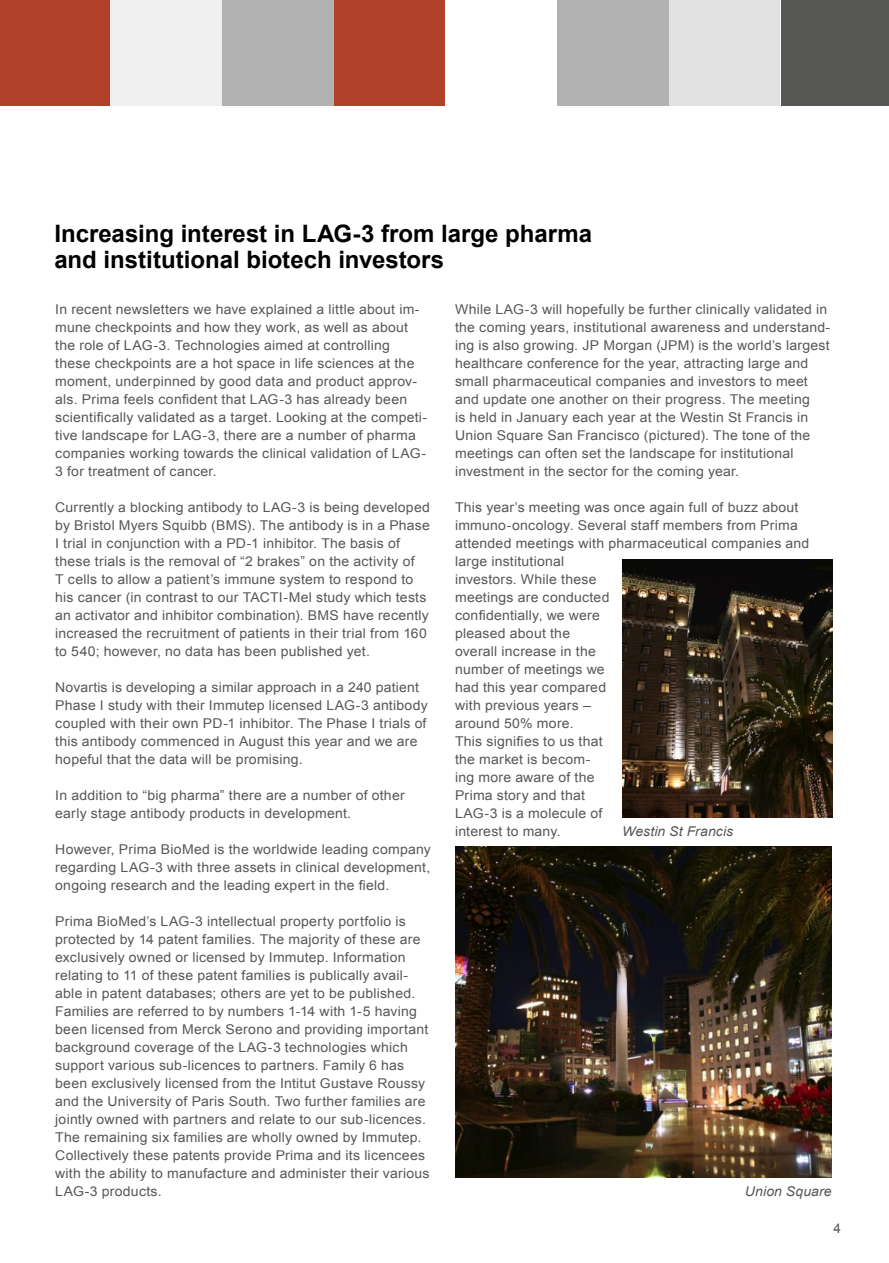
<style>
.page{position:relative;width:889px;height:1263px;background:#fff}
.page>*{position:absolute;margin:0;border:0;box-sizing:border-box;transform-origin:0 0}
.t1{font:700 24px/25.5px "Arial";color:#000}
.t2{font:13.5px/18px "Arial";letter-spacing:.015em;color:#575756;scale:1.04 1}
.t3{font:italic 13.5px "Arial";letter-spacing:.005em;color:#575756;scale:1.04 1}
.t4{font:13.5px "Arial";letter-spacing:.015em;color:#575756}
</style>
<div class="page">
<hr style="left:888px;top:930px;width:1px;height:333px;background:#9e1510">
<img style="left:455px;top:846px;width:376px;height:332px">
<img style="left:622px;top:560px;width:210px;height:257px">
<div style="left:668px;top:0;width:112px;height:105px;background:#e1e1e1"></div>
<div style="left:557px;top:0;width:111px;height:105px;background:#b3b2b2"></div>
<div style="left:333px;top:0;width:112px;height:105px;background:#b0422c"></div>
<div style="left:0;top:0;width:110px;height:105px;background:#b0422c"></div>
<div style="left:781px;top:0;width:108px;height:105px;background:#575756"></div>
<div style="left:110px;top:0;width:112px;height:105px;background:#f0f0f0"></div>
<div style="left:222px;top:0;width:111px;height:105px;background:#b3b2b2"></div>
<h1 class="t1" style="left:54px;top:222px;width:539px">Increasing interest in LAG-3 from large pharma and institutional biotech investors</h1>
<p class="t2" style="left:55px;top:300px;width:359px">In recent newsletters we have explained a little about im&shy;mune checkpoints and how they work, as well as about the role of LAG-3. Technologies aimed at controlling these checkpoints are a hot space in life sciences at the moment, underpinned by good data and product approv&shy;als. Prima feels confident that LAG-3 has already been scientifically validated as a target. Looking at the competi&shy;tive landscape for LAG-3, there are a number of pharma companies working towards the clinical validation of LAG-3 for treatment of cancer.</p>
<p class="t2" style="left:55px;top:498px;width:362px">Currently a blocking antibody to LAG-3 is being developed by Bristol Myers Squibb (BMS). The antibody is in a Phase I trial in conjunction with a PD-1 inhibitor. The basis of these trials is the removal of “2 brakes” on the activity of<br>T cells to allow a patient’s immune system to respond to his cancer (in contrast to our TACTI-Mel study which tests an activator and inhibitor combination). BMS have recently increased the recruitment of patients in their trial from 160 to 540; however, no data has been published yet.</p>
<p class="t2" style="left:55px;top:678px;width:360px">Novartis is developing a similar approach in a 240 patient Phase I study with their Immutep licensed LAG-3 antibody coupled with their own PD-1 inhibitor. The Phase I trials of this antibody commenced in August this year and we are hopeful that the data will be promising.</p>
<p class="t2" style="left:55px;top:786px;width:337px">In addition to “big pharma” there are a number of other early stage antibody products in development.</p>
<p class="t2" style="left:55px;top:840px;width:363px;text-align:justify">However, Prima BioMed is the worldwide leading company regarding LAG-3 with three assets in clinical development, ongoing research and the leading expert in the field.</p>
<p class="t2" style="left:55px;top:912px;width:361px">Prima BioMed’s LAG-3 intellectual property portfolio is protected by 14 patent families. The majority of these are exclusively owned or licensed by Immutep. Information relating to 11 of these patent families is publically avail&shy;able in patent databases; others are yet to be published.<br>Families are referred to by numbers 1-14 with 1-5 having been licensed from Merck Serono and providing important background coverage of the LAG-3 technologies which support various sub-licences to partners. Family 6 has been exclusively licensed from the Intitut Gustave Roussy and the University of Paris South. Two further families are jointly owned with partners and relate to our sub-licences.<br>The remaining six families are wholly owned by Immutep.<br>Collectively these patents provide Prima and its licencees with the ability to manufacture and administer their various LAG-3 products.</p>
<p class="t2" style="left:455px;top:300px;width:362px">While LAG-3 will hopefully be further clinically validated in the coming years, institutional awareness and understand&shy;ing is also growing. JP Morgan (JPM) is the world’s largest healthcare conference for the year, attracting large and small pharmaceutical companies and investors to meet and update one another on their progress. The meeting<br>is held in January each year at the Westin St Francis in Union Square San Francisco (pictured). The tone of the meetings can often set the landscape for institutional investment in the sector for the coming year.</p>
<p class="t2" style="left:455px;top:498px;width:342px">This year’s meeting was once again full of buzz about immuno-oncology. Several staff members from Prima attended meetings with pharmaceutical companies and large institutional<br>investors. While these<br>meetings are conducted<br>confidentially, we were<br>pleased about the<br>overall increase in the<br>number of meetings we<br>had this year compared<br>with previous years –<br>around 50% more.<br>This signifies to us that<br>the market is becom-<br>ing more aware of the<br>Prima story and that<br>LAG-3 is a molecule of<br>interest to many.</p>
<p class="t3" style="left:622px;top:823px;width:108px">Westin St Francis</p>
<p class="t3" style="left:745px;top:1183px;width:85px">Union Square</p>
<p class="t4" style="left:833px;top:1220px;width:9px">4</p>
</div>
